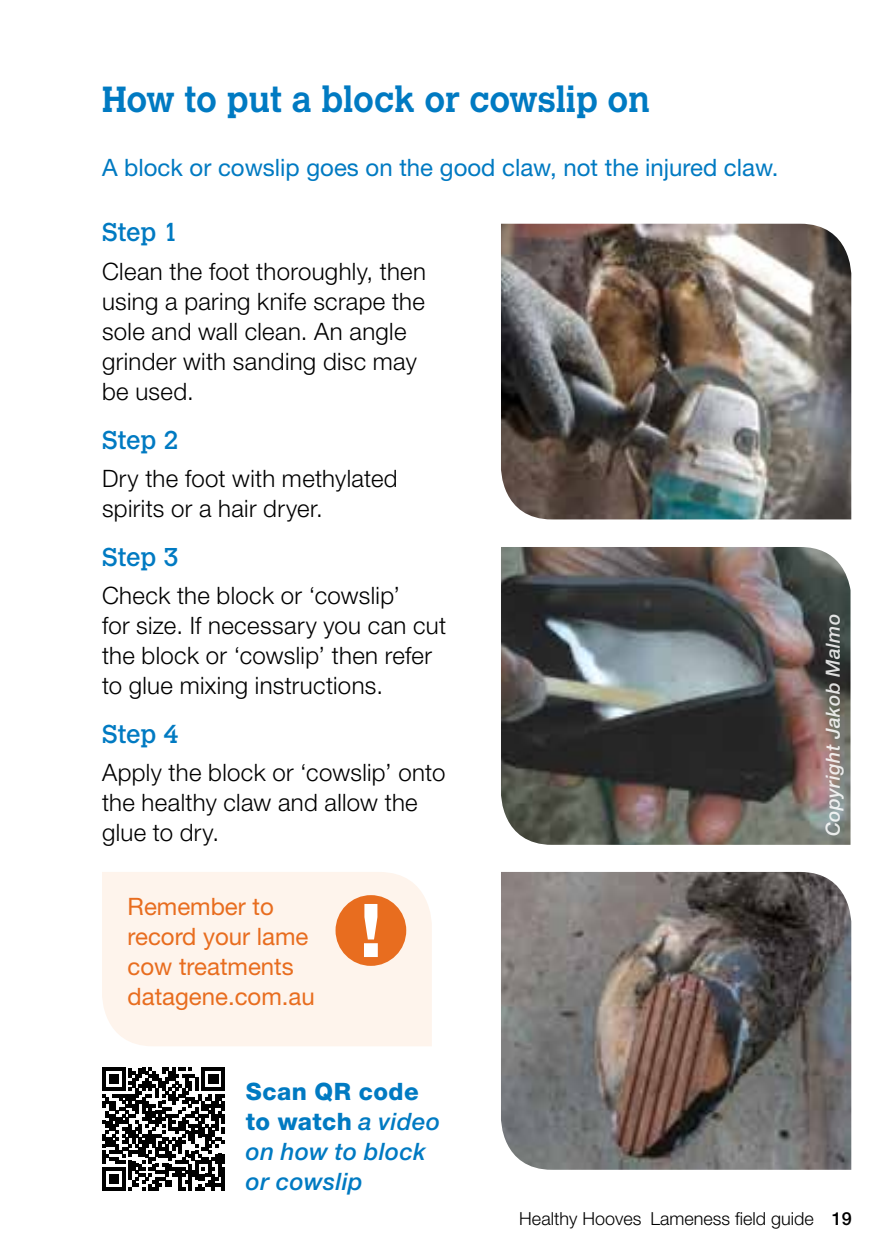
<style>
.page{position:relative;width:893px;height:1259px;background:#fff}
.page>*{position:absolute;margin:0;border:0;box-sizing:border-box;transform-origin:0 0}
.t1{font:700 36px "Calvert MT Std";color:#007ac2;scale:.96 1}
.t2{font:25.5px "Calvert MT Std";color:#007ac2}
.t3{font:300 24px/30px "Helvetica Neue LT Std";letter-spacing:.015em;color:#000}
.t4{font:24px/30px "Helvetica Neue LT Std";color:#e86d1f}
.t5{font:24px "Helvetica Neue LT Std";color:#007ac2}
.t6{font:italic 500 24px/30px "Helvetica Neue LT Std";letter-spacing:.015em;color:#007ac2}
.t7{font:italic 500 19.5px "Helvetica Neue LT Std";letter-spacing:.025em;color:#fff}
.t8{font:300 18px "Helvetica Neue LT Std";color:#000}
.s1{font-weight:800;font-style:normal}
.s2{font-weight:500}
</style>
<div class="page">
<div style="left:102px;top:872px;width:330px;height:174px;background:#fef4ec"></div>
<div style="left:336px;top:895px;width:70px;height:71px;background:#e86d1f;border-radius:50%"></div>
<svg style="left:364px;top:904px;width:14px;height:53px"></svg>
<img style="left:501px;top:224px;width:350px;height:295px">
<img style="left:501px;top:872px;width:350px;height:297px">
<svg style="left:102px;top:1067px;width:123px;height:123px"></svg>
<hr style="left:222px;top:1167px;width:3px;height:23px;background:#000">
<img style="left:501px;top:547px;width:349px;height:298px">
<h1 class="t1" style="left:102px;top:76px;width:572px">How to put a block or cowslip on</h1>
<p class="t5" style="left:102px;top:153px;width:678px">A block or cowslip goes on the good claw, not the injured claw.</p>
<p class="t2" style="left:102px;top:218px;width:78px">Step 1</p>
<p class="t3" style="left:102px;top:256px;width:326px">Clean the foot thoroughly, then using a paring knife scrape the sole and wall clean. An angle grinder with sanding disc may be used.</p>
<p class="t2" style="left:102px;top:425px;width:78px">Step 2</p>
<p class="t3" style="left:102px;top:463px;width:297px">Dry the foot with methylated spirits or a hair dryer.</p>
<p class="t2" style="left:102px;top:542px;width:78px">Step 3</p>
<p class="t3" style="left:102px;top:580px;width:346px">Check the block or ‘cowslip’<br>for size. If necessary you can cut the block or ‘cowslip’ then refer to glue mixing instructions.</p>
<p class="t2" style="left:102px;top:719px;width:78px">Step 4</p>
<p class="t3" style="left:102px;top:757px;width:345px">Apply the block or ‘cowslip’ onto the healthy claw and allow the glue to dry.</p>
<p class="t4" style="left:128px;top:890px;width:189px">Remember to record your lame cow treatments datagene.com.au</p>
<p class="t6" style="left:246px;top:1076px;width:196px"><span class="s1">Scan QR code to watch</span> a video on how to block or cowslip</p>
<p class="t7" style="left:821px;top:836px;width:225px;rotate:-90deg">Copyright Jakob Malmo</p>
<p class="t8" style="left:519px;top:1208px;width:334px">Healthy Hooves Lameness field guide <span class="s2">19</span></p>
</div>
